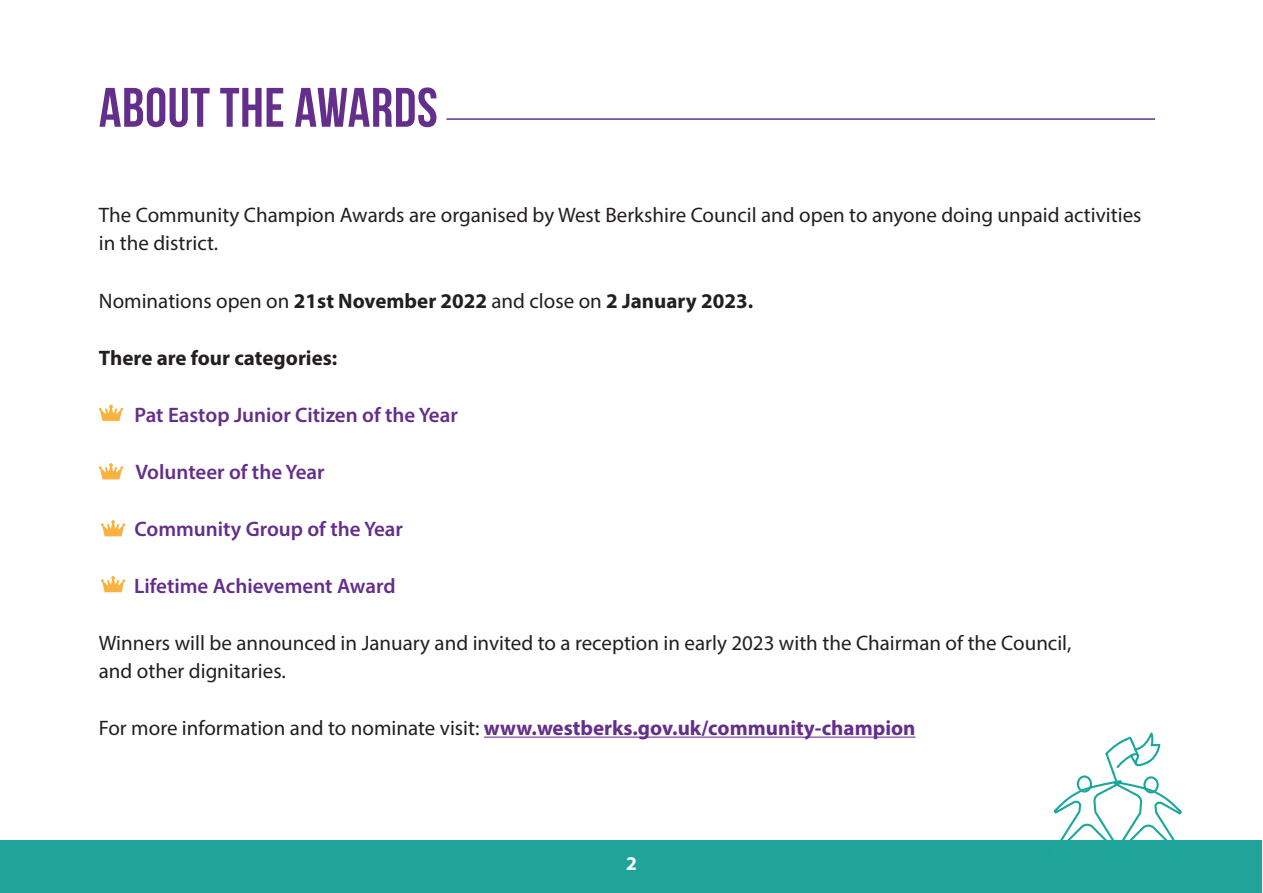
<style>
.page{position:relative;width:1263px;height:893px;background:#fff}
.page>*{position:absolute;margin:0;border:0;box-sizing:border-box;transform-origin:0 0}
.t1{font:55.5px "Bebas Neue";letter-spacing:.01em;color:#642e8c}
.t2{font:21px/28.5px "Myriad Pro";color:#231f20}
.t3{font:600 21px "Myriad Pro";color:#642e8c}
.t4{font:700 21px "Myriad Pro";color:#231f20}
.t5{font:700 21px "Myriad Pro";color:#642e8c}
.t6{font:700 19.5px "Myriad Pro";color:#fff}
.s1{font-weight:400}
.s2{font-weight:400;color:#231f20}
</style>
<div class="page">
<hr style="left:484px;top:737px;width:431px;height:1px;background:#642e8c">
<div style="left:1px;top:840px;width:1261px;height:52px;background:#20a49a"></div>
<hr style="left:446px;top:118px;width:709px;height:2px;background:#642e8c">
<svg style="left:1053px;top:732px;width:129px;height:108px"></svg>
<svg style="left:99px;top:405px;width:24px;height:16px"></svg>
<svg style="left:99px;top:463px;width:24px;height:16px"></svg>
<svg style="left:101px;top:520px;width:24px;height:16px"></svg>
<svg style="left:101px;top:576px;width:24px;height:16px"></svg>
<p class="t1" style="left:99px;top:77px;width:340px">ABOUT THE AWARDS</p>
<p class="t2" style="left:99px;top:200px;width:1044px">The Community Champion Awards are organised by West Berkshire Council and open to anyone doing unpaid activities in the district.</p>
<p class="t4" style="left:99px;top:287px;width:656px"><span class="s1">Nominations open on</span> 21st November 2022 <span class="s1">and close on</span> 2 January 2023.</p>
<p class="t4" style="left:99px;top:344px;width:240px">There are four categories:</p>
<p class="t3" style="left:134px;top:401px;width:325px">Pat Eastop Junior Citizen of the Year</p>
<p class="t3" style="left:135px;top:458px;width:191px">Volunteer of the Year</p>
<p class="t3" style="left:134px;top:515px;width:270px">Community Group of the Year</p>
<p class="t3" style="left:134px;top:572px;width:263px">Lifetime Achievement Award</p>
<p class="t2" style="left:99px;top:628px;width:974px">Winners will be announced in January and invited to a reception in early 2023 with the Chairman of the Council,</p>
<p class="t2" style="left:99px;top:656px;width:188px">and other dignitaries.</p>
<p class="t5" style="left:99px;top:714px;width:818px"><span class="s2">For more information and to nominate visit:</span> www.westberks.gov.uk/community-champion</p>
<p class="t6" style="left:626px;top:851px;width:12px">2</p>
</div>
